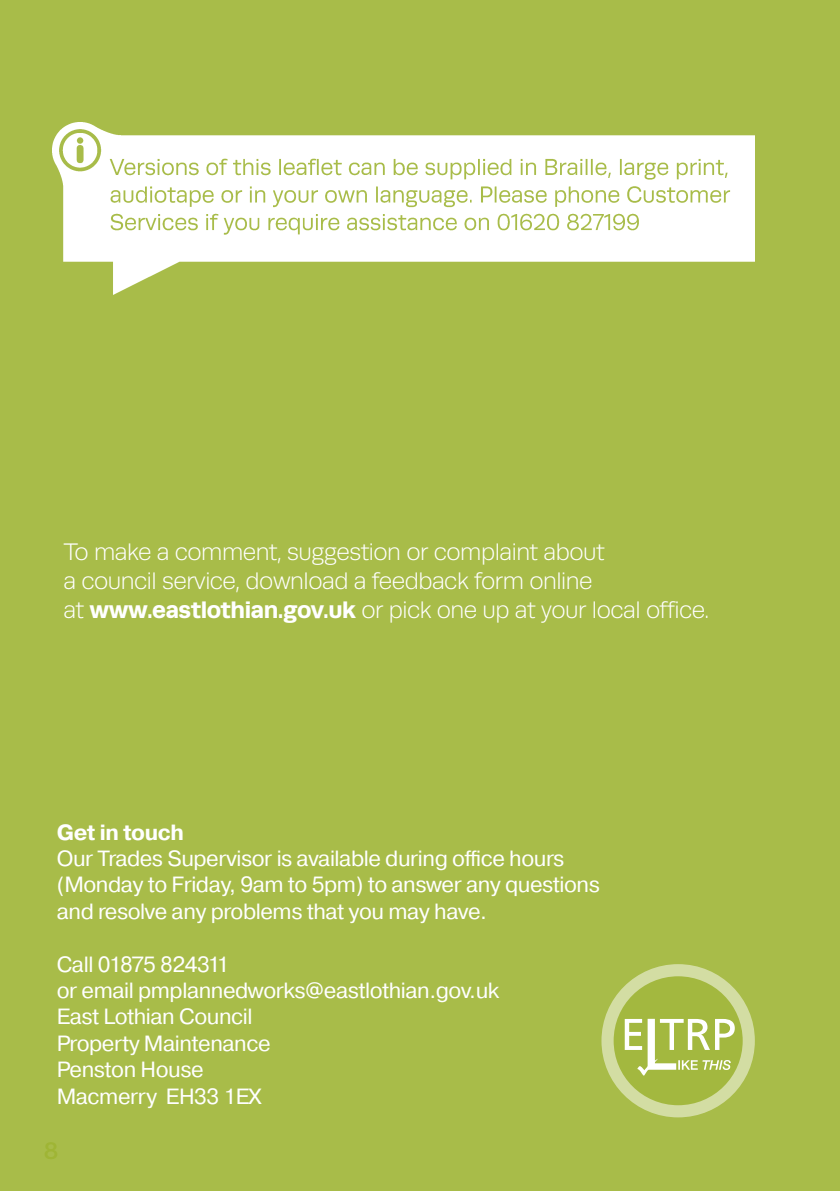
<style>
.page{position:relative;width:840px;height:1191px;background:#fff}
.page>*{position:absolute;margin:0;border:0;box-sizing:border-box;transform-origin:0 0}
.t1{font:300 24px/28.8px "Runda";letter-spacing:-.02em;color:#fff}
.t2{font:22px/26.4px "Pragmatica";letter-spacing:-.02em;color:#fff}
.t3{font:700 22px "Pragmatica";letter-spacing:-.02em;color:#fff}
.s1{font-weight:700}
</style>
<div class="page">
<div style="left:0;top:0;width:839px;height:1191px;background:#a8bc49"></div>
<img style="left:52px;top:123px;width:702px;height:172px">
<svg style="left:607px;top:970px;width:141px;height:141px;fill:#a3b83f"></svg>
<div style="left:601px;top:964px;width:153px;height:153px;border:12px solid #fff;border-radius:50%"></div>
<svg style="left:624px;top:1018px;width:110px;height:57px"></svg>
<p class="t1" style="left:63px;top:538px;width:647px">To make a comment, suggestion or complaint about<br>a council service, download a feedback form online<br>at <span class="s1">www.eastlothian.gov.uk</span> or pick one up at your local office.</p>
<p class="t3" style="left:57px;top:817px;width:129px">Get in touch</p>
<p class="t2" style="left:57px;top:845px;width:544px">Our Trades Supervisor is available during office hours (Monday to Friday, 9am to 5pm) to answer any questions and resolve any problems that you may have.</p>
<p class="t2" style="left:57px;top:951px;width:444px">Call 01875 824311<br>or email pmplannedworks@eastlothian.gov.uk<br>East Lothian Council<br>Property Maintenance<br>Penston House<br>Macmerry EH33 1EX</p>
</div>
